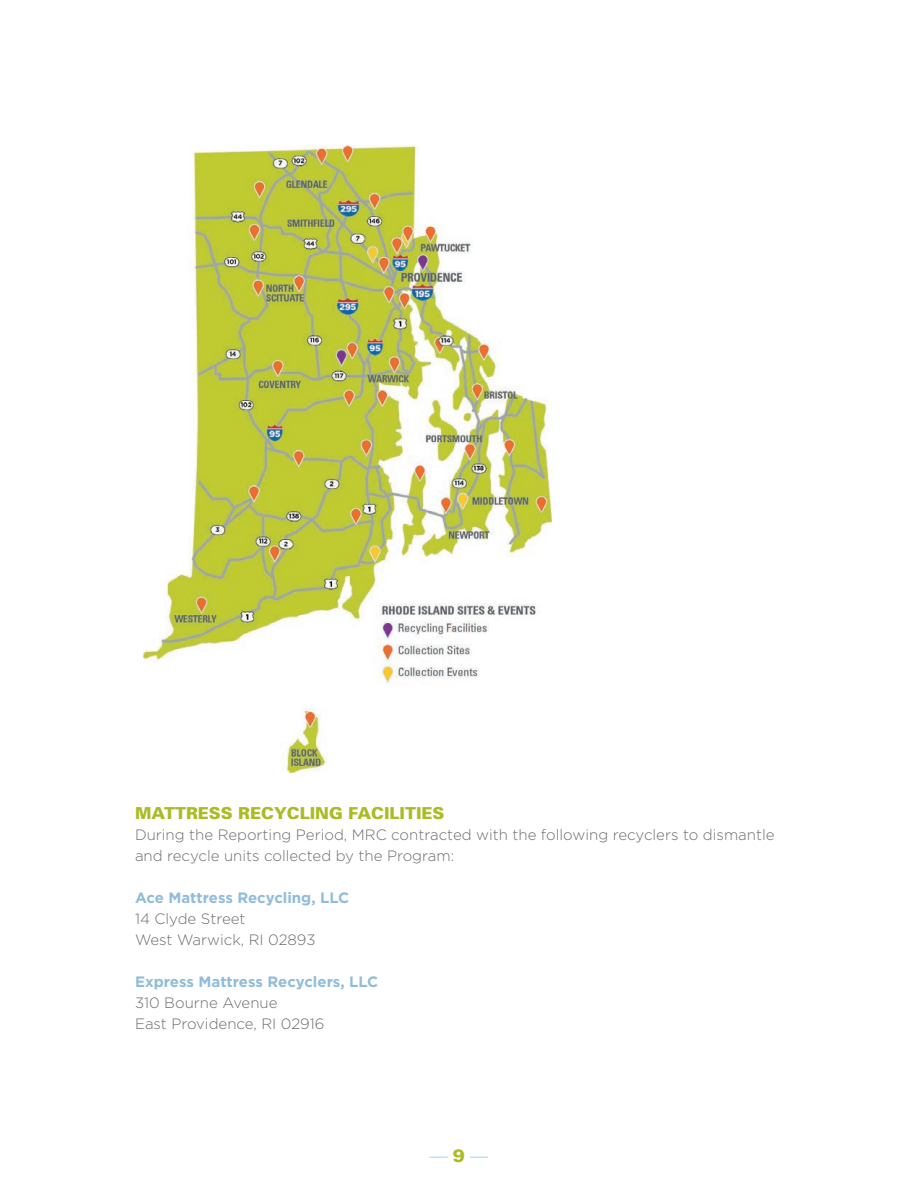
<style>
.page{position:relative;width:918px;height:1188px;background:#fff}
.page>*{position:absolute;margin:0;border:0;box-sizing:border-box;transform-origin:0 0}
.t1{font:300 18px "Univers";color:#aad6f2}
.t2{font:900 16.5px "Univers";color:#aabb24}
.t3{font:300 15px/21px "Gotham HTF";color:#6c6d70}
.t4{font:700 15px "Gotham HTF";color:#90bcda}
.s1{font-weight:900;color:#aabb24}
</style>
<div class="page">
<img style="left:144px;top:146px;width:408px;height:626px">
<p class="t2" style="left:135px;top:803px;width:311px">MATTRESS RECYCLING FACILITIES</p>
<p class="t3" style="left:135px;top:825px;width:641px">During the Reporting Period, MRC contracted with the following recyclers to dismantle and recycle units collected by the Program:</p>
<p class="t4" style="left:135px;top:890px;width:216px">Ace Mattress Recycling, LLC</p>
<p class="t3" style="left:135px;top:909px;width:182px">14 Clyde Street<br>West Warwick, RI 02893</p>
<p class="t4" style="left:135px;top:974px;width:245px">Express Mattress Recyclers, LLC</p>
<p class="t3" style="left:135px;top:993px;width:191px">310 Bourne Avenue<br>East Providence, RI 02916</p>
<p class="t1" style="left:430px;top:1145px;width:60px">—<span class="s1">9</span>—</p>
</div>
